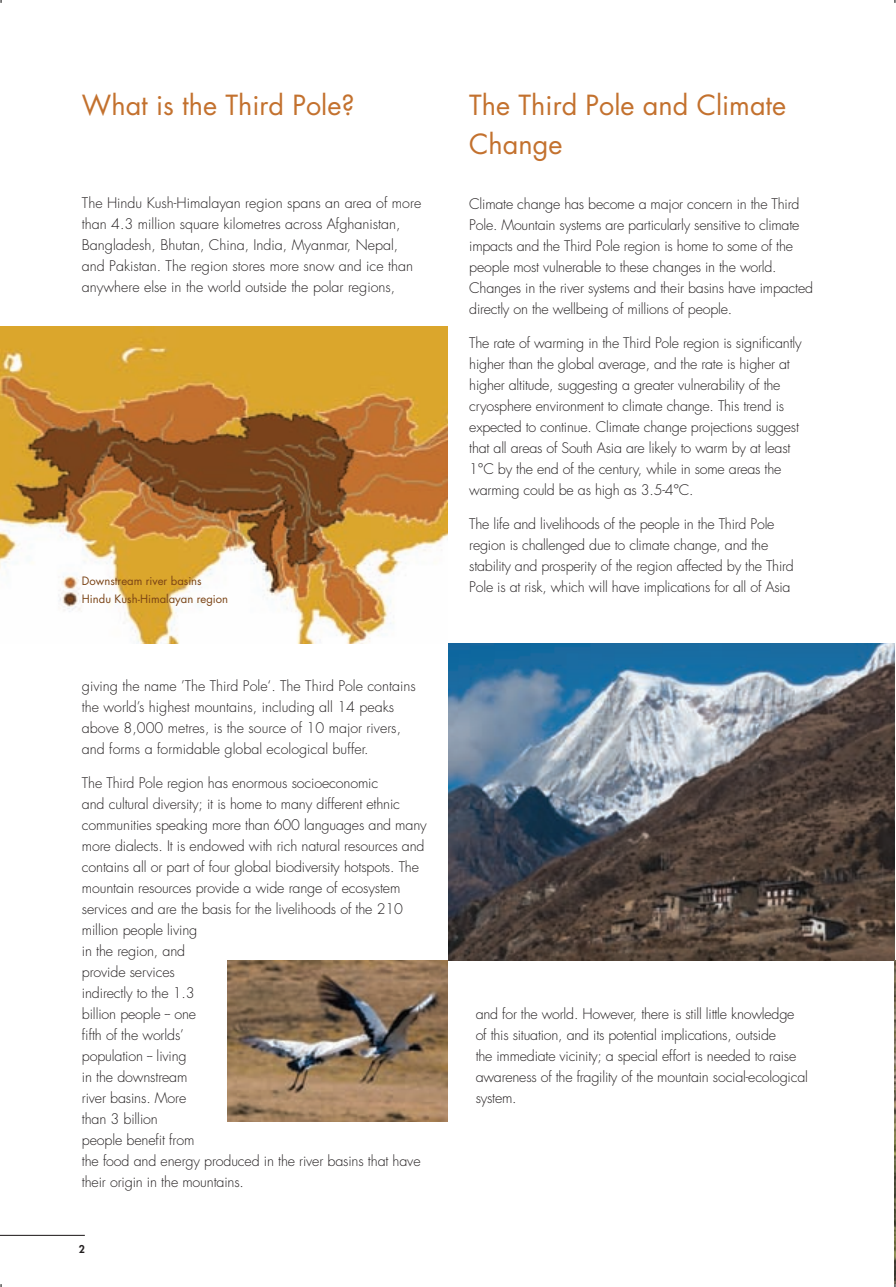
<style>
.page{position:relative;width:896px;height:1287px;background:#fff}
.page>*{position:absolute;margin:0;border:0;box-sizing:border-box;transform-origin:0 0}
.Head_I{font:27px/39px "Futura Std";color:#c3712e}
.BODY{font:300 14.25px/21px "Futura Std";letter-spacing:-.015em;color:#231f20}
.t1{font:11.25px "Futura Std";color:#7a4315}
.t2{font:800 10.5px "Futura Std";color:#231f20}
</style>
<div class="page">
<hr style="left:0;top:1234px;width:85px;height:1px;background:#231f20">
<img style="left:227px;top:960px;width:221px;height:161px">
<img style="left:448px;top:643px;width:446px;height:317px">
<img style="left:894px;top:960px;width:1px;height:324px">
<img style="left:0;top:327px;width:448px;height:316px">
<p class="Head_I" style="left:82px;top:86px;width:274px">What is the Third Pole?</p>
<p class="BODY" style="left:82px;top:193px;width:341px">The Hindu Kush-Himalayan region spans an area of more than 4.3 million square kilometres across Afghanistan, Bangladesh, Bhutan, China, India, Myanmar, Nepal, and Pakistan. The region stores more snow and ice than anywhere else in the world outside the polar regions,</p>
<p class="t1" style="left:82px;top:573px;width:121px">Downstream river basins</p>
<p class="t1" style="left:82px;top:591px;width:148px">Hindu Kush-Himalayan region</p>
<p class="BODY" style="left:82px;top:676px;width:335px">giving the name ’The Third Pole‘. The Third Pole contains the world’s highest mountains, including all 14 peaks above 8,000 metres, is the source of 10 major rivers, and forms a formidable global ecological buffer.</p>
<p class="BODY" style="left:82px;top:773px;width:346px">The Third Pole region has enormous socioeconomic<br>and cultural diversity; it is home to many different ethnic communities speaking more than 600 languages and many more dialects. It is endowed with rich natural resources and contains all or part of four global biodiversity hotspots. The mountain resources provide a wide range of ecosystem services and are the basis for the livelihoods of the 210 million people living<br>in the region, and<br>provide services<br>indirectly to the 1.3<br>billion people -- one<br>fifth of the worlds’<br>population -- living<br>in the downstream<br>river basins. More<br>than 3 billion<br>people benefit from<br>the food and energy produced in the river basins that have their origin in the mountains.</p>
<p class="t2" style="left:79px;top:1242px;width:8px">2</p>
<p class="Head_I" style="left:469px;top:86px;width:318px">The Third Pole and Climate<br>Change</p>
<p class="BODY" style="left:469px;top:194px;width:345px">Climate change has become a major concern in the Third Pole. Mountain systems are particularly sensitive to climate impacts and the Third Pole region is home to some of the people most vulnerable to these changes in the world.<br>Changes in the river systems and their basins have impacted directly on the wellbeing of millions of people.</p>
<p class="BODY" style="left:469px;top:332px;width:334px">The rate of warming in the Third Pole region is significantly higher than the global average, and the rate is higher at higher altitude, suggesting a greater vulnerability of the cryosphere environment to climate change. This trend is expected to continue. Climate change projections suggest that all areas of South Asia are likely to warm by at least 1°C by the end of the century, while in some areas the warming could be as high as 3.5-4°C.</p>
<p class="BODY" style="left:469px;top:513px;width:326px">The life and livelihoods of the people in the Third Pole region is challenged due to climate change, and the stability and prosperity of the region affected by the Third Pole is at risk, which will have implications for all of Asia</p>
<p class="BODY" style="left:475px;top:1003px;width:333px">and for the world. However, there is still little knowledge of this situation, and its potential implications, outside<br>the immediate vicinity; a special effort is needed to raise awareness of the fragility of the mountain social-ecological system.</p>
</div>
